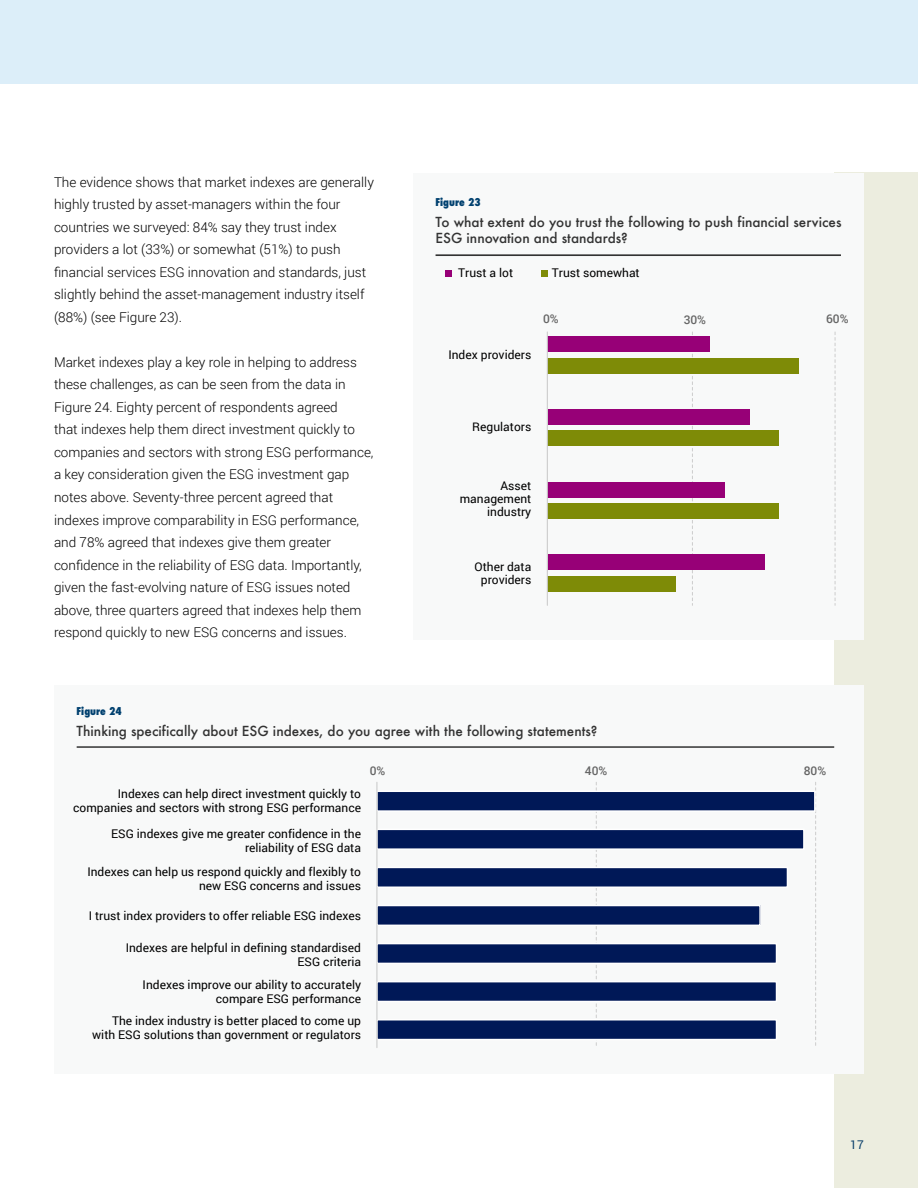
<style>
.page{position:relative;width:918px;height:1188px;background:#fff}
.page>*{position:absolute;margin:0;border:0;box-sizing:border-box;transform-origin:0 0}
.t1{font:300 13.5px/22.5px "Roboto";color:#000}
.t2{font:500 13.5px/16.2px "Futura";color:#333}
.t3{font:12px/14.4px "Roboto";color:#000;text-align:right}
.t4{font:500 12px "Roboto";color:#666}
.t5{font:12px "Roboto";color:#0b406b}
.t6{font:800 condensed 10.5px "Futura";color:#00406f}
</style>
<div class="page">
<div style="left:0;top:0;width:918px;height:84px;background:#dceef9"></div>
<div style="left:834px;top:173px;width:84px;height:1015px;background:#eceddf"></div>
<div style="left:414px;top:173px;width:450px;height:466px;background:#f8f9f9"></div>
<svg style="left:835px;top:332px;width:1px;height:273px"></svg>
<svg style="left:692px;top:332px;width:1px;height:273px"></svg>
<hr style="left:436px;top:254px;width:405px;height:2px;background:#333">
<div style="left:548px;top:576px;width:128px;height:16px;background:#7e8b07"></div>
<div style="left:548px;top:554px;width:216px;height:16px;background:#970077"></div>
<div style="left:548px;top:409px;width:202px;height:16px;background:#970077"></div>
<div style="left:548px;top:431px;width:231px;height:15px;background:#7e8b07"></div>
<div style="left:548px;top:482px;width:177px;height:16px;background:#970077"></div>
<div style="left:548px;top:503px;width:231px;height:16px;background:#7e8b07"></div>
<div style="left:548px;top:336px;width:162px;height:16px;background:#970077"></div>
<div style="left:548px;top:358px;width:251px;height:16px;background:#7e8b07"></div>
<div style="left:445px;top:270px;width:7px;height:6px;background:#970077"></div>
<svg style="left:542px;top:270px;width:6px;height:6px"></svg>
<hr style="left:547px;top:332px;width:1px;height:273px;background:#ccc">
<div style="left:54px;top:685px;width:810px;height:389px;background:#f8f9f9"></div>
<svg style="left:596px;top:782px;width:1px;height:264px"></svg>
<hr style="left:77px;top:746px;width:757px;height:2px;background:#333">
<div style="left:377px;top:867px;width:410px;height:20px;background:#001857"></div>
<div style="left:376px;top:867px;width:412px;height:21px;border:2px solid #fff"></div>
<svg style="left:815px;top:782px;width:1px;height:264px"></svg>
<div style="left:377px;top:791px;width:438px;height:20px;background:#001857"></div>
<div style="left:376px;top:791px;width:440px;height:21px;border:2px solid #fff"></div>
<div style="left:377px;top:829px;width:427px;height:20px;background:#001857"></div>
<div style="left:376px;top:829px;width:429px;height:21px;border:2px solid #fff"></div>
<div style="left:377px;top:944px;width:400px;height:19px;background:#001857"></div>
<div style="left:376px;top:943px;width:401px;height:21px;border:2px solid #fff"></div>
<div style="left:377px;top:982px;width:400px;height:19px;background:#001857"></div>
<div style="left:376px;top:981px;width:401px;height:21px;border:2px solid #fff"></div>
<div style="left:377px;top:906px;width:383px;height:19px;background:#001857"></div>
<div style="left:376px;top:905px;width:385px;height:21px;border:2px solid #fff"></div>
<div style="left:377px;top:1020px;width:400px;height:20px;background:#001857"></div>
<div style="left:376px;top:1019px;width:401px;height:21px;border:2px solid #fff"></div>
<hr style="left:376px;top:782px;width:1px;height:266px;background:#ccc">
<p class="t1" style="left:54px;top:170px;width:321px">The evidence shows that market indexes are generally highly trusted by asset-managers within the four countries we surveyed: 84% say they trust index providers a lot (33%) or somewhat (51%) to push financial services ESG innovation and standards, just slightly behind the asset-management industry itself (88%) (see Figure 23).</p>
<p class="t1" style="left:54px;top:350px;width:321px">Market indexes play a key role in helping to address these challenges, as can be seen from the data in Figure 24. Eighty percent of respondents agreed<br>that indexes help them direct investment quickly to companies and sectors with strong ESG performance, a key consideration given the ESG investment gap notes above. Seventy-three percent agreed that indexes improve comparability in ESG performance, and 78% agreed that indexes give them greater confidence in the reliability of ESG data. Importantly, given the fast-evolving nature of ESG issues noted above, three quarters agreed that indexes help them respond quickly to new ESG concerns and issues.</p>
<p class="t6" style="left:436px;top:195px;width:47px">Figure 23</p>
<p class="t2" style="left:436px;top:214px;width:407px">To what extent do you trust the following to push financial services<br>ESG innovation and standards?</p>
<p class="t3" style="left:458px;top:266px;width:56px">Trust a lot</p>
<p class="t3" style="left:552px;top:266px;width:89px">Trust somewhat</p>
<p class="t3" style="left:448px;top:347px;width:84px">Index providers</p>
<p class="t4" style="left:543px;top:310px;width:17px">0%</p>
<p class="t4" style="left:684px;top:312px;width:24px">30%</p>
<p class="t4" style="left:826px;top:310px;width:24px">60%</p>
<p class="t3" style="left:472px;top:420px;width:61px">Regulators</p>
<p class="t3" style="left:460px;top:479px;width:73px;line-height:12.8px">Asset management industry</p>
<p class="t3" style="left:475px;top:560px;width:58px;line-height:12.8px;text-align:center">Other data providers</p>
<p class="t6" style="left:77px;top:704px;width:47px">Figure 24</p>
<p class="t2" style="left:77px;top:723px;width:522px">Thinking specifically about ESG indexes, do you agree with the following statements?</p>
<p class="t3" style="left:73px;top:786px;width:289px">Indexes can help direct investment quickly to companies and sectors with strong ESG performance</p>
<p class="t3" style="left:111px;top:826px;width:251px">ESG indexes give me greater confidence in the reliability of ESG data</p>
<p class="t3" style="left:87px;top:864px;width:275px">Indexes can help us respond quickly and flexibly to new ESG concerns and issues</p>
<p class="t3" style="left:89px;top:908px;width:274px">I trust index providers to offer reliable ESG indexes</p>
<p class="t3" style="left:126px;top:940px;width:237px">Indexes are helpful in defining standardised<br>ESG criteria</p>
<p class="t3" style="left:143px;top:977px;width:220px">Indexes improve our ability to accurately compare ESG performance</p>
<p class="t3" style="left:92px;top:1013px;width:270px">The index industry is better placed to come up with ESG solutions than government or regulators</p>
<p class="t4" style="left:370px;top:762px;width:17px">0%</p>
<p class="t4" style="left:585px;top:762px;width:24px">40%</p>
<p class="t4" style="left:804px;top:762px;width:24px">80%</p>
<p class="t5" style="left:850px;top:1137px;width:15px">17</p>
</div>
